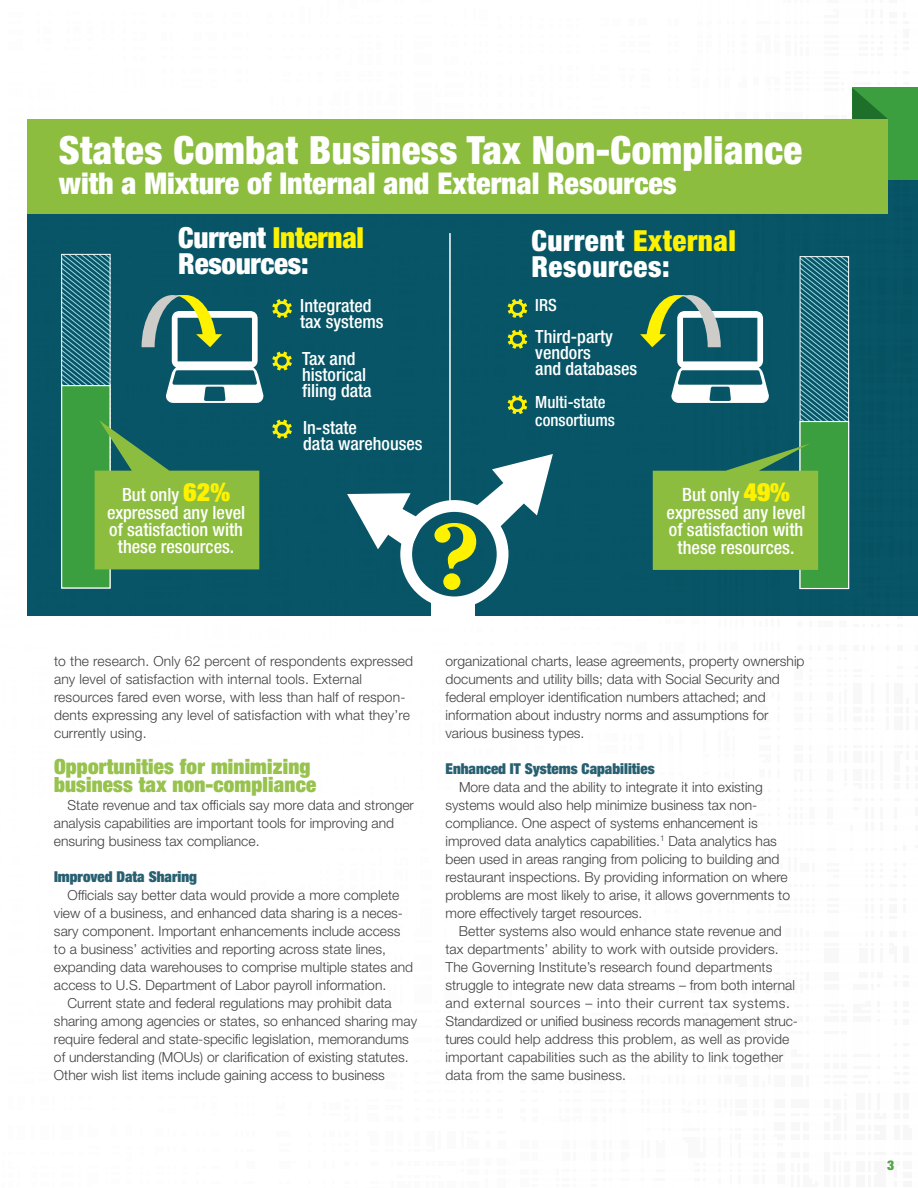
<style>
.page{position:relative;width:918px;height:1188px;background:#fff}
.page>*{position:absolute;margin:0;border:0;box-sizing:border-box;transform-origin:0 0}
.t1{font:900 condensed 39px "Helvetica Neue LT Std";letter-spacing:.01em;color:#fff}
.t2{font:900 condensed 30px "Helvetica Neue LT Std";color:#fff}
.t3{font:900 condensed 29.1px/26.2px "Helvetica Neue LT Std";letter-spacing:.005em;color:#fff}
.t4{font:900 condensed 21px/18px "Helvetica Neue LT Std";letter-spacing:.01em;color:#97c24e}
.t5{font:500 condensed 18.3px/17.4px "Helvetica Neue LT Std";color:#fff;text-align:center}
.t6{font:500 condensed 18.15px/16px "Helvetica Neue LT Std";color:#fff}
.t7{font:500 condensed 16.8px/17.1px "Helvetica Neue LT Std";color:#fff}
.t8{font:900 condensed 15px "Helvetica Neue LT Std";color:#286071}
.t9{font:300 13.8px/18px "Helvetica Neue LT Std";color:#414042}
.t10{font:900 condensed 13.5px "Helvetica Neue LT Std";color:#53a54b}
.s1{color:#fff200}
.s2{font-weight:900;font-size:25.2px;color:#fff200}
.s3{font-weight:900;font-size:25.35px;color:#fff200}
</style>
<div class="page">
<div style="left:27px;top:126px;width:891px;height:489px;background:#075566"></div>
<hr style="left:449px;top:233px;width:2px;height:276px;background:#fff">
<div style="left:852px;top:88px;width:66px;height:92px;background:#3c9f3f"></div>
<svg style="left:852px;top:88px;width:36px;height:48px"></svg>
<div style="left:27px;top:119px;width:860px;height:95px;background:#8cbd3f"></div>
<div style="left:61px;top:385px;width:50px;height:204px;background:#3c9f3f;border:1px solid #fff"></div>
<div style="left:799px;top:421px;width:50px;height:168px;background:#3c9f3f;border:1px solid #fff"></div>
<div style="left:431px;top:601px;width:43px;height:21px;background:#fff"></div>
<svg style="left:347px;top:454px;width:206px;height:154px"></svg>
<svg style="left:62px;top:254px;width:202px;height:315px"></svg>
<svg style="left:640px;top:257px;width:209px;height:313px"></svg>
<svg style="left:508px;top:395px;width:19px;height:19px"></svg>
<svg style="left:508px;top:330px;width:19px;height:19px"></svg>
<svg style="left:508px;top:299px;width:19px;height:19px"></svg>
<svg style="left:272px;top:299px;width:20px;height:19px"></svg>
<svg style="left:272px;top:352px;width:20px;height:19px"></svg>
<svg style="left:272px;top:420px;width:20px;height:19px"></svg>
<h1 class="t1" style="left:59px;top:126px;width:745px">States Combat Business Tax Non-Compliance</h1>
<h2 class="t2" style="left:59px;top:165px;width:620px">with a Mixture of Internal and External Resources</h2>
<h3 class="t3" style="left:178px;top:224px;width:187px">Current <span class="s1">Internal<br></span>Resources:</h3>
<h3 class="t3" style="left:531px;top:227px;width:206px">Current <span class="s1">External<br></span>Resources:</h3>
<h3 class="t6" style="left:300px;top:297px;width:85px">Integrated tax systems</h3>
<h3 class="t6" style="left:302px;top:350px;width:71px">Tax and historical filing data</h3>
<h3 class="t6" style="left:303px;top:419px;width:121px">In-state<br>data warehouses</h3>
<p class="t7" style="left:535px;top:296px;width:23px">IRS</p>
<h3 class="t6" style="left:535px;top:328px;width:103px">Third-party vendors<br>and databases</h3>
<p class="t7" style="left:535px;top:394px;width:81px">Multi-state consortiums</p>
<h3 class="t5" style="left:107px;top:486px;width:140px">But only <span class="s2">62% </span>expressed any level of satisfaction with these resources.</h3>
<h3 class="t5" style="left:667px;top:486px;width:140px">But only <span class="s3">49% </span>expressed any level of satisfaction with these resources.</h3>
<p class="t9" style="left:54px;top:652px;width:361px">to the research. Only 62 percent of respondents expressed any level of satisfaction with internal tools. External resources fared even worse, with less than half of respon&shy;dents expressing any level of satisfaction with what they’re currently using.</p>
<h3 class="t4" style="left:54px;top:757px;width:264px">Opportunities for minimizing business tax non-compliance</h3>
<p class="t9" style="left:54px;top:796px;width:361px;text-indent:14px">State revenue and tax officials say more data and stronger analysis capabilities are important tools for improving and ensuring business tax compliance.</p>
<p class="t8" style="left:54px;top:867px;width:145px">Improved Data Sharing</p>
<p class="t9" style="left:68px;top:886px;width:333px">Officials say better data would provide a more complete</p>
<p class="t9" style="left:54px;top:904px;width:351px">view of a business, and enhanced data sharing is a neces-</p>
<p class="t9" style="left:54px;top:922px;width:348px">sary component. Important enhancements include access</p>
<p class="t9" style="left:54px;top:940px;width:334px">to a business’ activities and reporting across state lines,</p>
<p class="t9" style="left:54px;top:958px;width:361px">expanding data warehouses to comprise multiple states and</p>
<p class="t9" style="left:54px;top:976px;width:334px">access to U.S. Department of Labor payroll information.</p>
<p class="t9" style="left:68px;top:994px;width:326px">Current state and federal regulations may prohibit data</p>
<p class="t9" style="left:54px;top:1012px;width:365px">sharing among agencies or states, so enhanced sharing may</p>
<p class="t9" style="left:54px;top:1030px;width:356px">require federal and state-specific legislation, memorandums</p>
<p class="t9" style="left:54px;top:1048px;width:356px">of understanding (MOUs) or clarification of existing statutes.</p>
<p class="t9" style="left:54px;top:1066px;width:332px">Other wish list items include gaining access to business</p>
<p class="t9" style="left:446px;top:652px;width:361px">organizational charts, lease agreements, property ownership documents and utility bills; data with Social Security and federal employer identification numbers attached; and information about industry norms and assumptions for various business types.</p>
<p class="t8" style="left:446px;top:759px;width:211px">Enhanced IT Systems Capabilities</p>
<p class="t9" style="left:445px;top:778px;width:346px;text-indent:14px">More data and the ability to integrate it into existing systems would also help minimize business tax non&shy;compliance. One aspect of systems enhancement is improved data analytics capabilities.<sup>1</sup> Data analytics has been used in areas ranging from policing to building and restaurant inspections. By providing information on where problems are most likely to arise, it allows governments to more effectively target resources.</p>
<p class="t9" style="left:445px;top:922px;width:354px;text-indent:14px">Better systems also would enhance state revenue and tax departments’ ability to work with outside providers.<br>The Governing Institute’s research found departments struggle to integrate new data streams – from both internal and external sources – into their current tax systems.<br>Standardized or unified business records management struc&shy;tures could help address this problem, as well as provide important capabilities such as the ability to link together data from the same business.</p>
<p class="t10" style="left:887px;top:1157px;width:9px">3</p>
</div>
